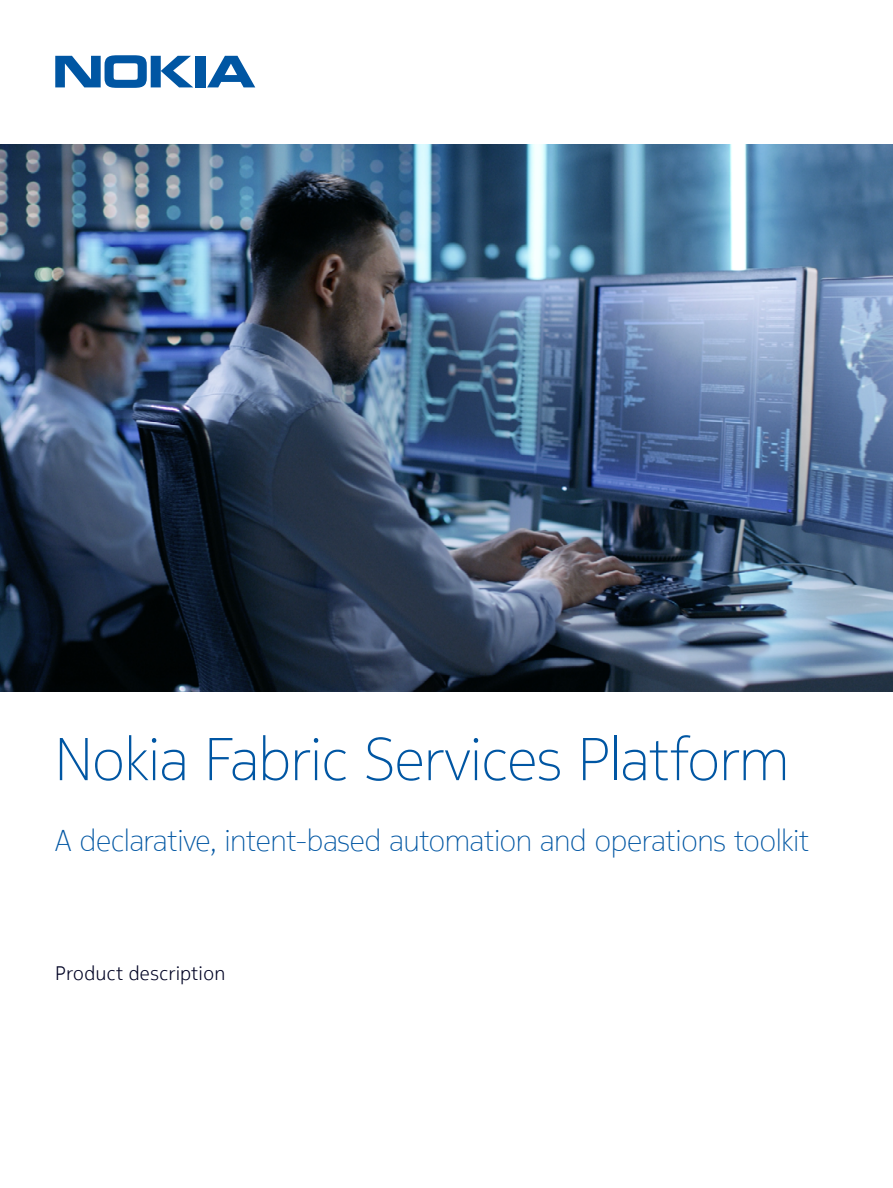
<style>
.page{position:relative;width:893px;height:1188px;background:#fff}
.page>*{position:absolute;margin:0;border:0;box-sizing:border-box;transform-origin:0 0}
._1_-_Title{font:200 60px "Nokia Pure Headline";color:#0056a3}
._2_-_Subtitle{font:200 30px "Nokia Pure Headline";color:#0056a3}
._3_-_Doc_type{font:300 19.5px "Nokia Pure Text";color:#000324}
</style>
<div class="page">
<svg style="left:55px;top:55px;width:138px;height:33px"></svg>
<div style="left:195px;top:56px;width:10px;height:31px;background:#0056a3"></div>
<svg style="left:207px;top:56px;width:48px;height:31px"></svg>
<img style="left:0;top:144px;width:893px;height:547px">
<p class="_1_-_Title" style="left:55px;top:723px;width:735px">Nokia Fabric Services Platform</p>
<p class="_2_-_Subtitle" style="left:55px;top:822px;width:756px">A declarative, intent-based automation and operations toolkit</p>
<p class="_3_-_Doc_type" style="left:55px;top:961px;width:172px">Product description</p>
</div>
